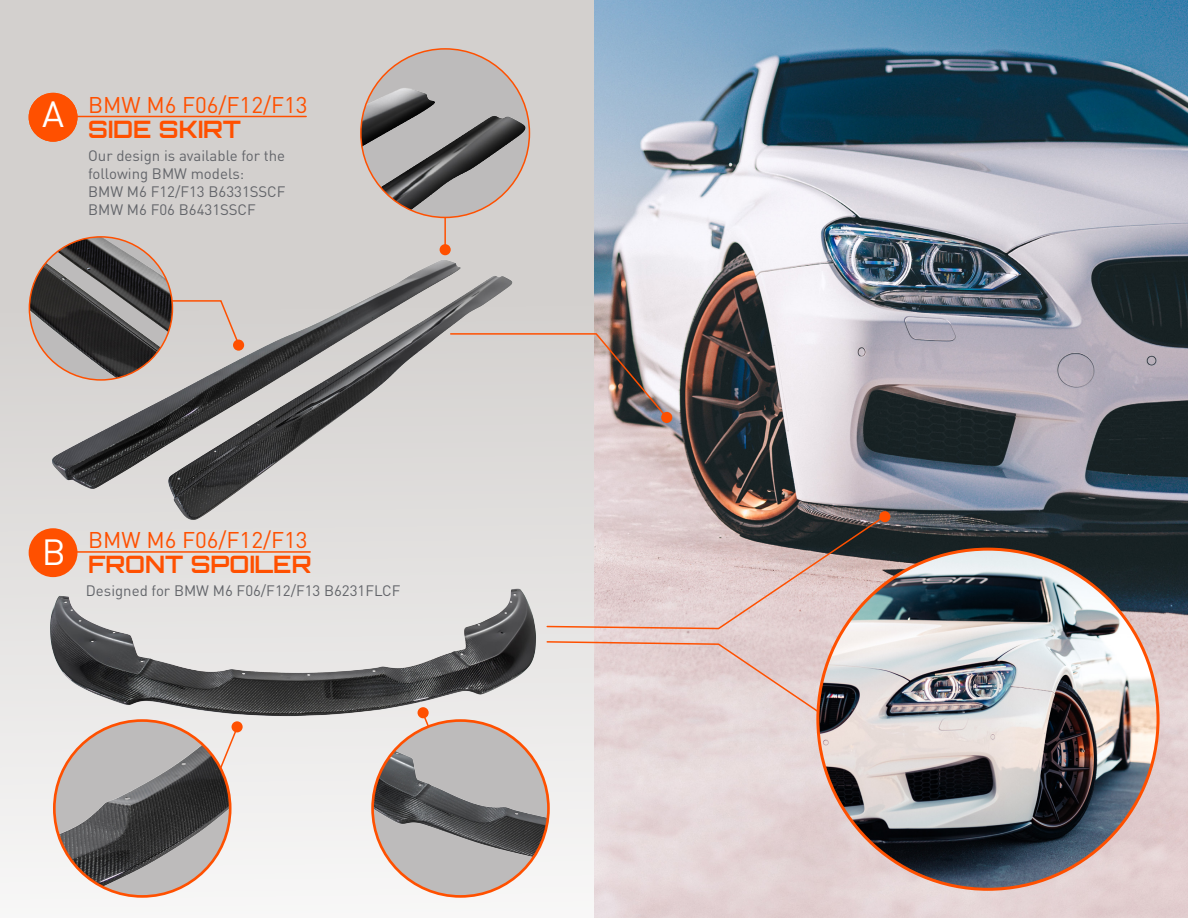
<style>
.page{position:relative;width:1188px;height:918px;background:#fff}
.page>*{position:absolute;margin:0;border:0;box-sizing:border-box;transform-origin:0 0}
.t1{font:36px "DIN Pro";color:#fff}
.t2{font:700 24px "Orbitron";color:#ff5000}
.t3{font:22.5px "DIN Pro";color:#ff5000}
.t4{font:15px "DIN Pro";color:#63656a}
</style>
<div class="page">
<div style="left:0;top:0;width:594px;height:918px;background:linear-gradient(to bottom,#cbc7c5,#f4f2f1)"></div>
<img style="left:594px;top:0;width:594px;height:918px">
<img style="left:35px;top:205px;width:492px;height:328px">
<svg style="left:449px;top:332px;width:219px;height:87px;background:#c5bdbb"></svg>
<div style="left:661px;top:412px;width:11px;height:11px;background:#ff5000;border-radius:50%"></div>
<div style="left:29px;top:93px;width:49px;height:49px;background:#ff5000;border-radius:50%"></div>
<hr style="left:53px;top:116px;width:253px;height:1px;background:#ff5000">
<div style="left:29px;top:528px;width:49px;height:49px;background:#ff5000;border-radius:50%"></div>
<hr style="left:53px;top:551px;width:257px;height:2px;background:#ff5000">
<div style="left:879px;top:511px;width:11px;height:11px;background:#ff5000;border-radius:50%"></div>
<svg style="left:546px;top:514px;width:340px;height:116px;background:#c7b6b5"></svg>
<img style="left:38px;top:581px;width:509px;height:155px">
<svg style="left:546px;top:640px;width:291px;height:140px;background:#e5d5d5"></svg>
<img style="left:818px;top:549px;width:340px;height:340px;border-radius:170px">
<svg style="left:159px;top:299px;width:83px;height:51px;background:#d6cac4"></svg>
<img style="left:29px;top:237px;width:143px;height:143px;border-radius:72px">
<hr style="left:444px;top:176px;width:2px;height:75px;background:#ff5000">
<div style="left:233px;top:340px;width:11px;height:11px;background:#ff5000;border-radius:50%"></div>
<div style="left:440px;top:244px;width:11px;height:11px;background:#ff5000;border-radius:50%"></div>
<img style="left:361px;top:49px;width:168px;height:168px;border-radius:84px">
<svg style="left:230px;top:722px;width:11px;height:51px"></svg>
<div style="left:232px;top:721px;width:11px;height:11px;background:#ff5000;border-radius:50%"></div>
<svg style="left:420px;top:708px;width:115px;height:13px"></svg>
<div style="left:418px;top:707px;width:11px;height:11px;background:#ff5000;border-radius:50%"></div>
<div style="left:373px;top:721px;width:175px;height:175px;background:#bdbbbb;border-radius:50%"></div>
<img style="left:373px;top:721px;width:175px;height:159px">
<img style="left:54px;top:721px;width:176px;height:170px">
<p class="t1" style="left:42px;top:90px;width:23px">A</p>
<p class="t3" style="left:88px;top:89px;width:221px">BMW M6 F06/F12/F13</p>
<p class="t2" style="left:88px;top:115px;width:154px">SIDE SKIRT</p>
<p class="t4" style="left:88px;top:145px;width:199px">Our design is available for the</p>
<p class="t4" style="left:88px;top:163px;width:158px">following BMW models:</p>
<p class="t4" style="left:88px;top:181px;width:199px">BMW M6 F12/F13 B6331SSCF</p>
<p class="t4" style="left:88px;top:199px;width:169px">BMW M6 F06 B6431SSCF</p>
<p class="t1" style="left:42px;top:527px;width:26px">B</p>
<p class="t3" style="left:88px;top:525px;width:221px">BMW M6 F06/F12/F13</p>
<p class="t2" style="left:88px;top:550px;width:225px">FRONT SPOILER</p>
<p class="t4" style="left:86px;top:581px;width:316px">Designed for BMW M6 F06/F12/F13 B6231FLCF</p>
</div>
